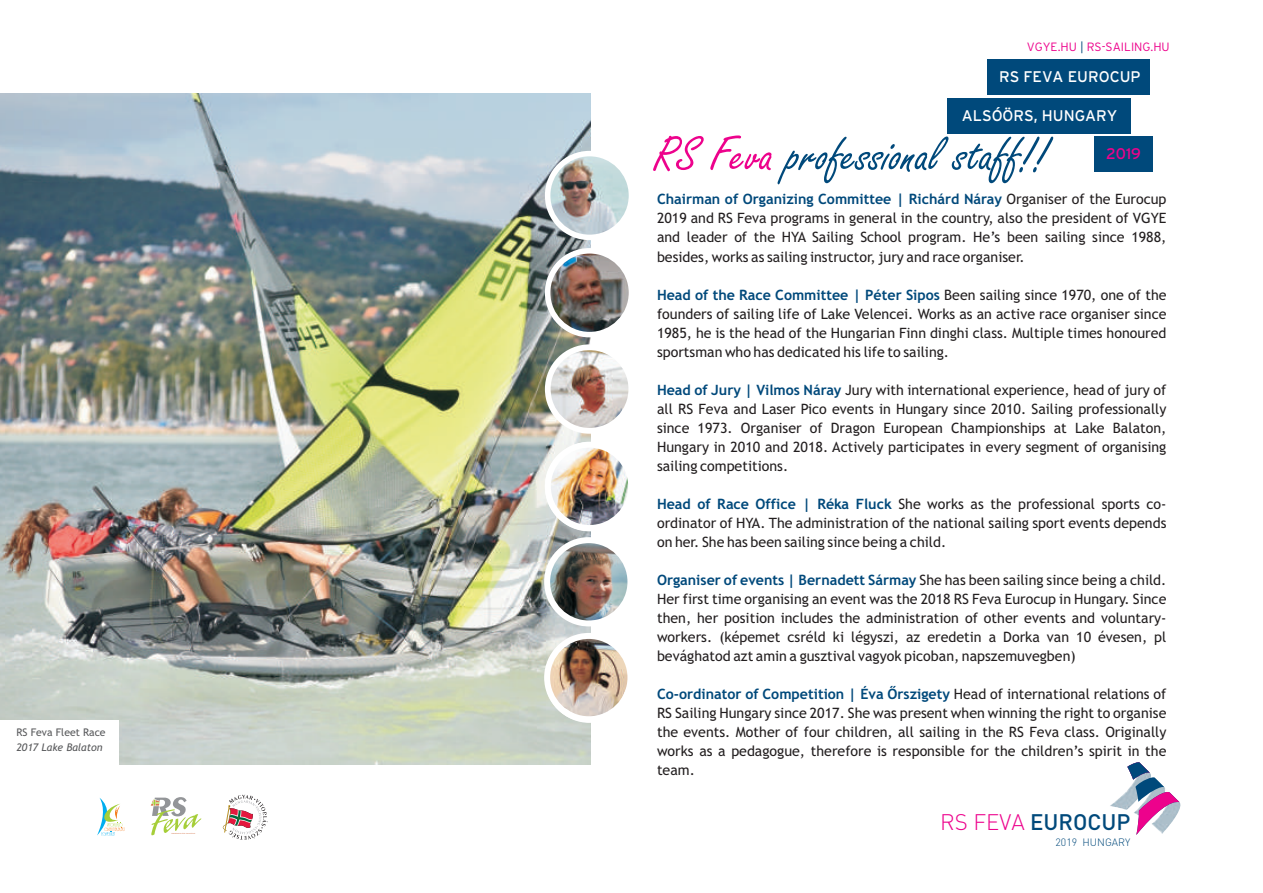
<style>
.page{position:relative;width:1263px;height:893px;background:#fff}
.page>*{position:absolute;margin:0;border:0;box-sizing:border-box;transform-origin:0 0}
.t1{font:52.5px "Freestyle Script";color:#00497b}
.t2{font:500 22.2px "DIN Pro";color:#00497b}
.t3{font:15.45px "Interstate OT";color:#fff}
.t4{font:15.45px "Interstate OT";color:#ed028c}
.t5{font:14.25px/19px "Trebuchet MS";color:#231f20;text-align:justify}
.t6{font:700 14.25px "Trebuchet MS";color:#00497b}
.t7{font:300 12px "Interstate OT";color:#ed028c}
.t8{font:10.5px "Trebuchet MS";color:#57585a}
.t9{font:italic 10.5px "Trebuchet MS";color:#57585a}
.t10{font:300 10.5px "DIN Pro";color:#00497b}
.s1{color:#00497b}
.s2{color:#ed028c}
.s3{font-weight:400;color:#231f20}
.s4{font-weight:700;color:#00497b}
.s5{font-weight:300;color:#ed028c}
</style>
<div class="page">
<img style="left:1110px;top:797px;width:71px;height:13px">
<svg style="left:1121px;top:762px;width:58px;height:73px"></svg>
<img style="left:0;top:94px;width:591px;height:670px">
<svg style="left:151px;top:797px;width:50px;height:39px"></svg>
<svg style="left:223px;top:795px;width:45px;height:45px"></svg>
<svg style="left:97px;top:798px;width:28px;height:37px"></svg>
<div style="left:0;top:721px;width:118px;height:63px;background:#fff"></div>
<div style="left:545px;top:151px;width:89px;height:89px;background:#fff;border-radius:50%"></div>
<div style="left:545px;top:344px;width:89px;height:90px;background:#fff;border-radius:50%"></div>
<img style="left:551px;top:350px;width:77px;height:78px;border-radius:50%">
<img style="left:550px;top:156px;width:79px;height:79px;border-radius:50%">
<div style="left:545px;top:248px;width:89px;height:89px;background:#fff;border-radius:50%"></div>
<img style="left:550px;top:254px;width:79px;height:78px;border-radius:50%">
<div style="left:987px;top:59px;width:163px;height:36px;background:#00497b"></div>
<div style="left:948px;top:98px;width:183px;height:36px;background:#00497b"></div>
<div style="left:1094px;top:136px;width:59px;height:36px;background:#00497b"></div>
<img style="left:545px;top:442px;width:83px;height:89px">
<img style="left:544px;top:633px;width:84px;height:89px">
<img style="left:544px;top:537px;width:84px;height:89px">
<p class="t8" style="left:16px;top:729px;width:91px">RS Feva Fleet Race</p>
<p class="t9" style="left:16px;top:743px;width:88px">2017 Lake Balaton</p>
<p class="t7" style="left:1027px;top:42px;width:144px">VGYE.HU <span class="s1">|</span> RS-SAILING.HU</p>
<p class="t3" style="left:999px;top:71px;width:143px">RS FEVA EUROCUP</p>
<p class="t3" style="left:962px;top:109px;width:157px">ALSÓÖRS, HUNGARY</p>
<p class="t4" style="left:1106px;top:148px;width:37px">2019</p>
<h1 class="t1" style="left:654px;top:135px;width:395px"><span class="s2">RS Feva</span> professional staff!!</h1>
<p class="t6" style="left:657px;top:194px;width:511px">Chairman of Organizing Committee | Richárd Náray <span class="s3">Organiser of the Eurocup</span></p>
<p class="t5" style="left:657px;top:210px;width:511px">2019 and RS Feva programs in general in the country, also the president of VGYE and leader of the HYA Sailing School program. He’s been sailing since 1988, besides, works as sailing instructor, jury and race organiser.</p>
<p class="t6" style="left:657px;top:289px;width:511px">Head of the Race Committee | Péter Sipos <span class="s3">Been sailing since 1970, one of the</span></p>
<p class="t5" style="left:657px;top:305px;width:511px">founders of sailing life of Lake Velencei. Works as an active race organiser since 1985, he is the head of the Hungarian Finn dinghi class. Multiple times honoured sportsman who has dedicated his life to sailing.</p>
<p class="t5" style="left:657px;top:381px;width:511px"><span class="s4">Head of Jury | Vilmos Náray</span> Jury with international experience, head of jury of</p>
<p class="t5" style="left:657px;top:400px;width:511px">all RS Feva and Laser Pico events in Hungary since 2010. Sailing professionally since 1973. Organiser of Dragon European Championships at Lake Balaton, Hungary in 2010 and 2018. Actively participates in every segment of organising sailing competitions.</p>
<p class="t5" style="left:657px;top:496px;width:511px;text-indent:241px">She works as the professional sports co&shy;ordinator of HYA. The administration of the national sailing sport events depends on her. She has been sailing since being a child.</p>
<p class="t6" style="left:657px;top:498px;width:236px">Head of Race Office | Réka Fluck</p>
<p class="t5" style="left:657px;top:572px;width:511px"><span class="s4">Organiser of events | Bernadett Sármay</span> She has been sailing since being a child.</p>
<p class="t5" style="left:657px;top:591px;width:511px">Her first time organising an event was the 2018 RS Feva Eurocup in Hungary. Since then, her position includes the administration of other events and voluntary&shy;workers. (képemet csréld ki légyszi, az eredetin a Dorka van 10 évesen, pl bevághatod azt amin a gusztival vagyok picoban, napszemuvegben)</p>
<p class="t6" style="left:657px;top:689px;width:511px">Co-ordinator of Competition | Éva Õrszigety <span class="s3">Head of international relations of</span></p>
<p class="t5" style="left:657px;top:705px;width:511px">RS Sailing Hungary since 2017. She was present when winning the right to organise the events. Mother of four children, all sailing in the RS Feva class. Originally works as a pedagogue, therefore is responsible for the children’s spirit in the team.</p>
<h2 class="t2" style="left:940px;top:813px;width:192px"><span class="s5">RS FEVA</span> EUROCUP</h2>
<p class="t10" style="left:1055px;top:838px;width:76px">2019 HUNGARY</p>
</div>
